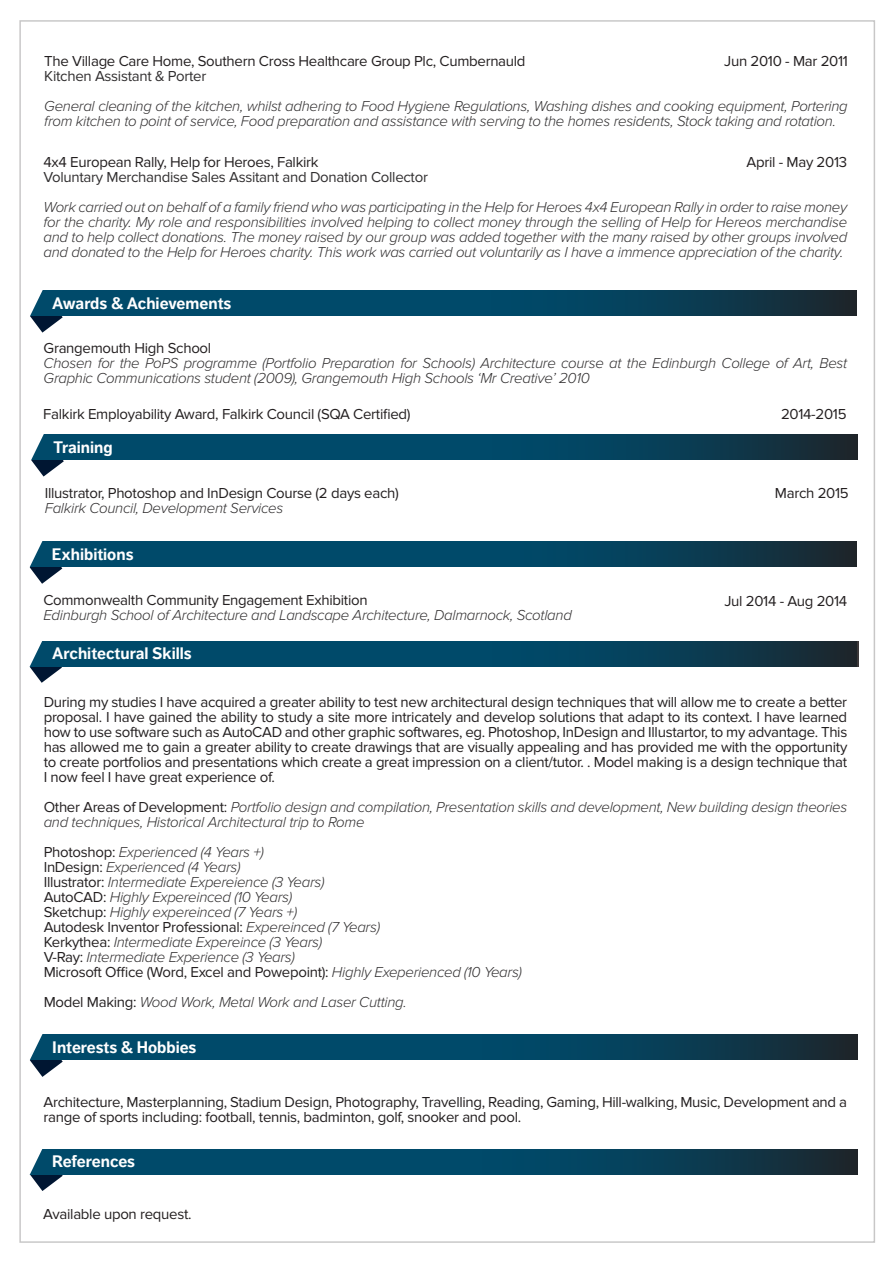
<style>
.page{position:relative;width:893px;height:1263px;background:#fff}
.page>*{position:absolute;margin:0;border:0;box-sizing:border-box;transform-origin:0 0}
.t1{font:700 16.5px "Dagny Pro";color:#fff}
.t2{font:italic 300 15px/15px "Proxima Nova";letter-spacing:-.02em;color:#312f30}
.t3{font:15px/15px "Proxima Nova";letter-spacing:-.02em;color:#231f20}
.t4{font:15px "Proxima Nova";letter-spacing:-.02em;color:#312f30}
.s1{font-weight:400;font-style:normal;color:#231f20}
.s2{font-weight:300;font-style:italic;color:#312f30}
</style>
<div class="page">
<div style="left:9px;top:1035px;width:848px;height:25px;background:#004a6a"></div>
<div style="left:19px;top:290px;width:838px;height:26px;background:#004a6a"></div>
<svg style="left:22px;top:290px;width:41px;height:43px"></svg>
<div style="left:19px;top:641px;width:838px;height:25px;background:#004a6a"></div>
<svg style="left:22px;top:641px;width:40px;height:42px"></svg>
<div style="left:467px;top:290px;width:390px;height:26px;background:linear-gradient(to right,#005074,#1a2932)"></div>
<div style="left:469px;top:641px;width:389px;height:25px;background:linear-gradient(to right,#005074,#1a2932)"></div>
<svg style="left:9px;top:1034px;width:54px;height:43px"></svg>
<div style="left:458px;top:1035px;width:399px;height:25px;background:linear-gradient(to right,#005074,#1a2932)"></div>
<div style="left:9px;top:1149px;width:848px;height:25px;background:#004a6a"></div>
<svg style="left:9px;top:1149px;width:54px;height:42px"></svg>
<div style="left:458px;top:1149px;width:399px;height:25px;background:linear-gradient(to right,#005074,#1a2932)"></div>
<div style="left:18px;top:541px;width:839px;height:26px;background:#004a6a"></div>
<div style="left:20px;top:434px;width:838px;height:26px;background:#004a6a"></div>
<svg style="left:18px;top:541px;width:44px;height:43px"></svg>
<svg style="left:22px;top:434px;width:42px;height:42px"></svg>
<div style="left:467px;top:541px;width:390px;height:26px;background:linear-gradient(to right,#005074,#1a2932)"></div>
<div style="left:469px;top:434px;width:389px;height:26px;background:linear-gradient(to right,#005074,#1a2932)"></div>
<p class="t3" style="left:44px;top:53px;width:483px">The Village Care Home, Southern Cross Healthcare Group Plc, Cumbernauld</p>
<p class="t4" style="left:44px;top:67px;width:164px">Kitchen Assistant &amp; Porter</p>
<p class="t3" style="left:724px;top:53px;width:125px">Jun 2010 - Mar 2011</p>
<p class="t2" style="left:44px;top:98px;width:805px">General cleaning of the kitchen, whilst adhering to Food Hygiene Regulations, Washing dishes and cooking equipment, Portering from kitchen to point of service, Food preparation and assistance with serving to the homes residents, Stock taking and rotation.</p>
<p class="t3" style="left:747px;top:155px;width:102px">April - May 2013</p>
<p class="t2" style="left:44px;top:200px;width:805px;text-align:justify">Work carried out on behalf of a family friend who was participating in the Help for Heroes 4x4 European Rally in order to raise money for the charity. My role and responsibilities involved helping to collect money through the selling of Help for Hereos merchandise and to help collect donations. The money raised by our group was added together with the many raised by other groups involved and donated to the Help for Heroes charity. This work was carried out voluntarily as I have a immence appreciation of the charity.</p>
<p class="t3" style="left:44px;top:155px;width:276px">4x4 European Rally, Help for Heroes, Falkirk</p>
<p class="t4" style="left:44px;top:169px;width:386px">Voluntary Merchandise Sales Assitant and Donation Collector</p>
<p class="t1" style="left:52px;top:293px;width:181px">Awards &amp; Achievements</p>
<p class="t3" style="left:44px;top:341px;width:169px">Grangemouth High School</p>
<p class="t2" style="left:44px;top:356px;width:805px">Chosen for the PoPS programme (Portfolio Preparation for Schools) Architecture course at the Edinburgh College of Art, Best<br>Graphic Communications student (2009), Grangemouth High Schools ‘Mr Creative’ 2010</p>
<p class="t3" style="left:43px;top:406px;width:369px">Falkirk Employability Award, Falkirk Council (SQA Certified)</p>
<p class="t3" style="left:781px;top:406px;width:67px">2014-2015</p>
<p class="t1" style="left:53px;top:437px;width:61px">Training</p>
<p class="t3" style="left:45px;top:485px;width:355px">Illustrator, Photoshop and InDesign Course (2 days each)</p>
<p class="t2" style="left:45px;top:501px;width:240px">Falkirk Council, Development Services</p>
<p class="t1" style="left:52px;top:545px;width:83px">Exhibitions</p>
<p class="t3" style="left:43px;top:593px;width:326px">Commonwealth Community Engagement Exhibition</p>
<p class="t2" style="left:43px;top:608px;width:530px">Edinburgh School of Architecture and Landscape Architecture, Dalmarnock, Scotland</p>
<p class="t3" style="left:775px;top:485px;width:75px">March 2015</p>
<p class="t3" style="left:724px;top:594px;width:124px">Jul 2014 - Aug 2014</p>
<p class="t1" style="left:52px;top:644px;width:141px">Architectural Skills</p>
<p class="t3" style="left:44px;top:695px;width:805px;text-align:justify">During my studies I have acquired a greater ability to test new architectural design techniques that will allow me to create a better proposal. I have gained the ability to study a site more intricately and develop solutions that adapt to its context. I have learned how to use software such as AutoCAD and other graphic softwares, eg. Photoshop, InDesign and Illustartor, to my advantage. This has allowed me to gain a greater ability to create drawings that are visually appealing and has provided me with the opportunity to create portfolios and presentations which create a great impression on a client/tutor. . Model making is a design technique that I now feel I have great experience of.</p>
<p class="t2" style="left:44px;top:800px;width:805px"><span class="s1">Other Areas of Development:</span> Portfolio design and compilation, Presentation skills and development, New building design theories and techniques, Historical Architectural trip to Rome</p>
<p class="t2" style="left:44px;top:845px;width:222px"><span class="s1">Photoshop:</span> Experienced (4 Years +)</p>
<p class="t2" style="left:44px;top:860px;width:198px"><span class="s1">InDesign:</span> Experienced (4 Years)</p>
<p class="t2" style="left:44px;top:875px;width:282px"><span class="s1">Illustrator:</span> Intermediate Expereience (3 Years)</p>
<p class="t2" style="left:44px;top:890px;width:250px"><span class="s1">AutoCAD:</span> Highly Expereinced (10 Years)</p>
<p class="t2" style="left:44px;top:905px;width:255px"><span class="s1">Sketchup:</span> Highly expereinced (7 Years +)</p>
<p class="t3" style="left:44px;top:920px;width:338px">Autodesk Inventor Professional: <span class="s2">Expereinced (7 Years)</span></p>
<p class="t2" style="left:44px;top:935px;width:280px"><span class="s1">Kerkythea:</span> Intermediate Expereince (3 Years)</p>
<p class="t2" style="left:44px;top:950px;width:253px"><span class="s1">V-Ray:</span> Intermediate Experience (3 Years)</p>
<p class="t3" style="left:44px;top:965px;width:480px">Microsoft Office (Word, Excel and Powepoint): <span class="s2">Highly Exeperienced (10 Years)</span></p>
<p class="t2" style="left:44px;top:995px;width:365px"><span class="s1">Model Making:</span> Wood Work, Metal Work and Laser Cutting.</p>
<p class="t1" style="left:52px;top:1038px;width:146px">Interests &amp; Hobbies</p>
<p class="t3" style="left:44px;top:1095px;width:805px">Architecture, Masterplanning, Stadium Design, Photography, Travelling, Reading, Gaming, Hill-walking, Music, Development and a range of sports including: football, tennis, badminton, golf, snooker and pool.</p>
<p class="t1" style="left:52px;top:1152px;width:84px">References</p>
<p class="t3" style="left:43px;top:1207px;width:150px">Available upon request.</p>
</div>
